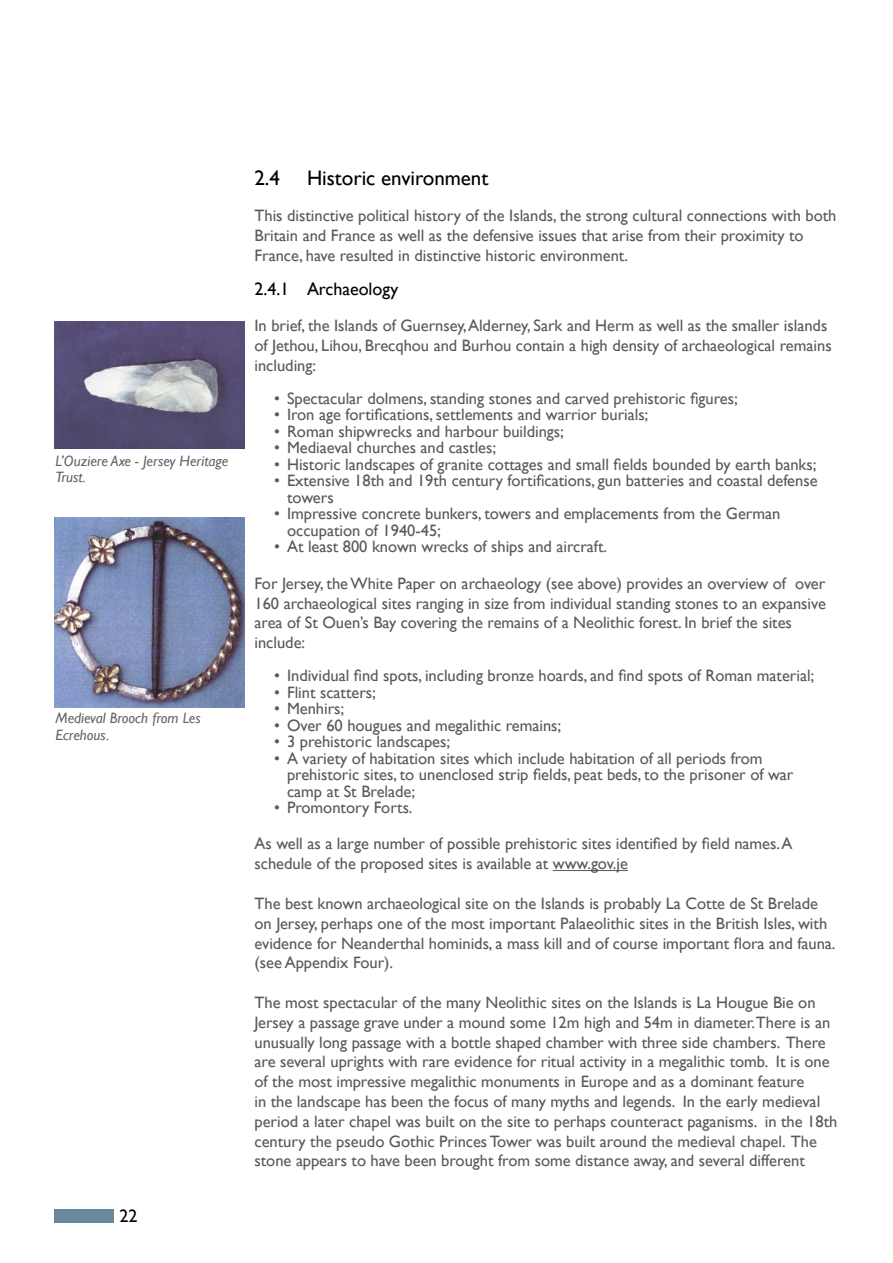
<style>
.page{position:relative;width:893px;height:1263px;background:#fff}
.page>*{position:absolute;margin:0;border:0;box-sizing:border-box;transform-origin:0 0}
.t1{font:21px "Gill Sans";color:#000}
.t2{font:18px "Gill Sans";color:#000}
.t3{font:16.5px/19.8px "Gill Sans";color:#58595b}
.t4{font:italic 15px/16.5px "Gill Sans";color:#636466}
</style>
<div class="page">
<div style="left:54px;top:1209px;width:60px;height:14px;background:#68899a"></div>
<hr style="left:553px;top:870px;width:75px;height:1px;background:#58595b">
<img style="left:54px;top:321px;width:190px;height:128px">
<img style="left:54px;top:517px;width:190px;height:190px">
<p class="t4" style="left:56px;top:452px;width:174px">L’Ouziere Axe - Jersey Heritage<br>Trust.</p>
<p class="t4" style="left:56px;top:710px;width:147px">Medieval Brooch from Les<br>Ecrehous.</p>
<p class="t2" style="left:119px;top:1205px;width:19px">22</p>
<p class="t1" style="left:254px;top:165px;width:22px">2.4</p>
<p class="t1" style="left:307px;top:165px;width:183px">Historic environment</p>
<p class="t3" style="left:254px;top:205px;width:583px">This distinctive political history of the Islands, the strong cultural connections with both<br>Britain and France as well as the defensive issues that arise from their proximity to<br>France, have resulted in distinctive historic environment.</p>
<p class="t2" style="left:254px;top:278px;width:145px">2.4.1 Archaeology</p>
<p class="t3" style="left:254px;top:316px;width:579px">In brief, the Islands of Guernsey, Alderney, Sark and Herm as well as the smaller islands of Jethou, Lihou, Brecqhou and Burhou contain a high density of archaeological remains including:</p>
<p class="t3" style="left:274px;top:388px;width:465px">• Spectacular dolmens, standing stones and carved prehistoric figures;</p>
<p class="t3" style="left:274px;top:405px;width:376px">• Iron age fortifications, settlements and warrior burials;</p>
<p class="t3" style="left:274px;top:421px;width:291px">• Roman shipwrecks and harbour buildings;</p>
<p class="t3" style="left:274px;top:438px;width:223px">• Mediaeval churches and castles;</p>
<p class="t3" style="left:274px;top:454px;width:544px">• Historic landscapes of granite cottages and small fields bounded by earth banks;</p>
<p class="t3" style="left:287px;top:472px;width:532px;line-height:16.5px;text-indent:-13px">• Extensive 18th and 19th century fortifications, gun batteries and coastal defense towers</p>
<p class="t3" style="left:287px;top:505px;width:495px;line-height:16.5px;text-indent:-13px">• Impressive concrete bunkers, towers and emplacements from the German occupation of 1940-45;</p>
<p class="t3" style="left:254px;top:529px;width:572px;line-height:36.3px;text-indent:20px">• At least 800 known wrecks of ships and aircraft.<br>For Jersey, the White Paper on archaeology (see above) provides an overview of over</p>
<p class="t3" style="left:254px;top:593px;width:573px">160 archaeological sites ranging in size from individual standing stones to an expansive area of St Ouen’s Bay covering the remains of a Neolithic forest. In brief the sites include:</p>
<p class="t3" style="left:274px;top:666px;width:542px">• Individual find spots, including bronze hoards, and find spots of Roman material;</p>
<p class="t3" style="left:274px;top:682px;width:103px">• Flint scatters;</p>
<p class="t3" style="left:274px;top:699px;width:72px">• Menhirs;</p>
<p class="t3" style="left:274px;top:715px;width:289px">• Over 60 hougues and megalithic remains;</p>
<p class="t3" style="left:274px;top:732px;width:178px">• 3 prehistoric landscapes;</p>
<p class="t3" style="left:287px;top:750px;width:508px;line-height:16.5px;text-indent:-13px">• A variety of habitation sites which include habitation of all periods from prehistoric sites, to unenclosed strip fields, peat beds, to the prisoner of war camp at St Brelade;</p>
<p class="t3" style="left:274px;top:798px;width:140px">• Promontory Forts.</p>
<p class="t3" style="left:254px;top:834px;width:539px">As well as a large number of possible prehistoric sites identified by field names.A schedule of the proposed sites is available at www.gov.je</p>
<p class="t3" style="left:254px;top:893px;width:582px">The best known archaeological site on the Islands is probably La Cotte de St Brelade on Jersey, perhaps one of the most important Palaeolithic sites in the British Isles, with evidence for Neanderthal hominids, a mass kill and of course important flora and fauna. (see Appendix Four).</p>
<p class="t3" style="left:254px;top:992px;width:584px">The most spectacular of the many Neolithic sites on the Islands is La Hougue Bie on Jersey a passage grave under a mound some 12m high and 54m in diameter.There is an unusually long passage with a bottle shaped chamber with three side chambers. There are several uprights with rare evidence for ritual activity in a megalithic tomb. It is one of the most impressive megalithic monuments in Europe and as a dominant feature<br>in the landscape has been the focus of many myths and legends. In the early medieval period a later chapel was built on the site to perhaps counteract paganisms. in the 18th century the pseudo Gothic Princes Tower was built around the medieval chapel. The stone appears to have been brought from some distance away, and several different</p>
</div>
